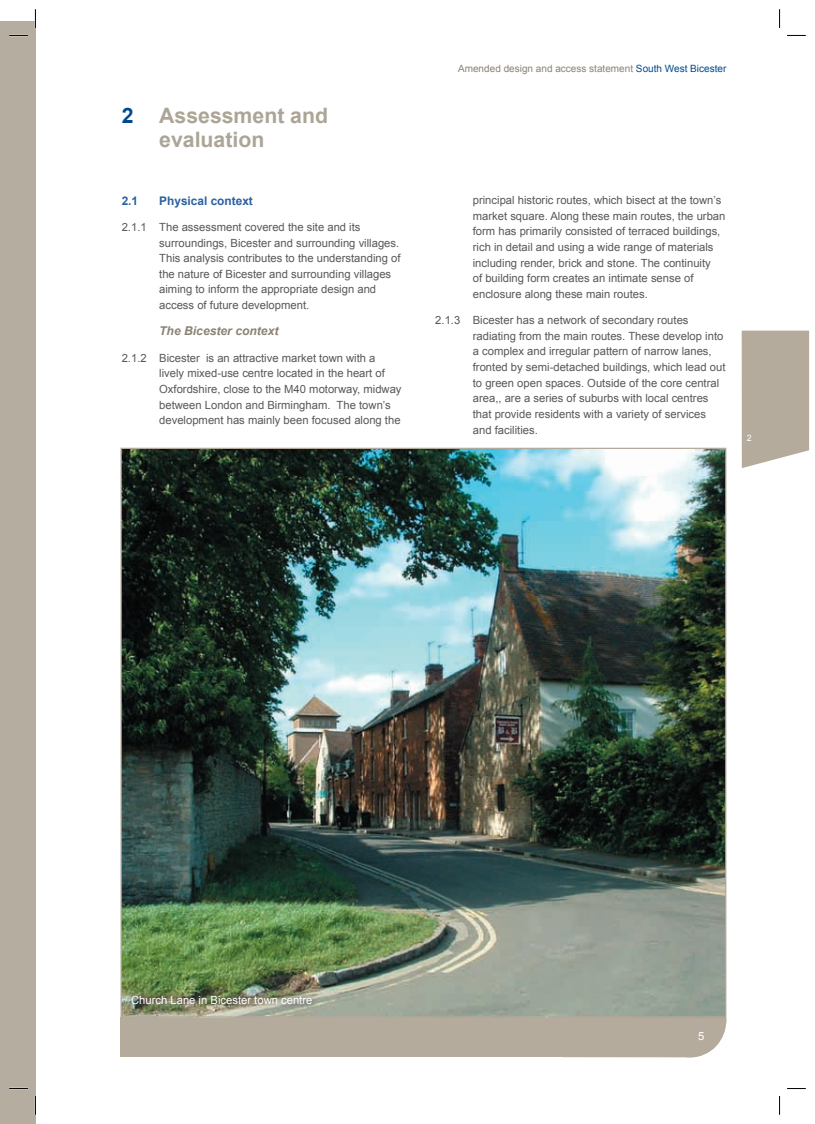
<style>
.page{position:relative;width:815px;height:1124px;background:#fff}
.page>*{position:absolute;margin:0;border:0;box-sizing:border-box;transform-origin:0 0}
.t1{font:700 21.25px/23.8px "Arial";color:#aca597}
.t2{font:italic 700 12.12px "Arial";color:#8c8274}
.t3{font:700 11.88px "Arial";color:#2b609f}
.t4{font:11.25px/15.6px "Arial";color:#57585a}
.t5{font:11.25px "Arial";color:#fff}
.t6{font:10px "Arial";color:#8c8274}
.t7{font:8.75px "Arial";color:#fff}
.s1{color:#01498e}
</style>
<div class="page">
<div style="left:0;top:21px;width:35px;height:1102px;background:#b5ad9f"></div>
<svg style="left:561px;top:1017px;width:166px;height:40px;background:#b7afa2"></svg>
<div style="left:120px;top:1017px;width:465px;height:39px;background:#b4ab9d"></div>
<svg style="left:742px;top:330px;width:67px;height:138px;background:#b9b0a3"></svg>
<img style="left:122px;top:449px;width:602px;height:566px">
<img style="left:124px;top:988px;width:195px;height:23px">
<svg style="left:9px;top:35px;width:19px;height:1px"></svg>
<svg style="left:787px;top:35px;width:19px;height:1px"></svg>
<svg style="left:9px;top:1087px;width:19px;height:2px"></svg>
<svg style="left:787px;top:1088px;width:19px;height:1px"></svg>
<svg style="left:35px;top:9px;width:1px;height:19px"></svg>
<svg style="left:35px;top:1095px;width:1px;height:19px"></svg>
<svg style="left:779px;top:9px;width:1px;height:19px"></svg>
<svg style="left:779px;top:1096px;width:1px;height:18px"></svg>
<h1 class="t1" style="left:159px;top:103px;width:170px;text-indent:-38px"><span class="s1">2</span> Assessment and evaluation</h1>
<p class="t3" style="left:122px;top:194px;width:18px">2.1</p>
<p class="t3" style="left:159px;top:194px;width:95px">Physical context</p>
<p class="t4" style="left:159px;top:219px;width:243px;text-indent:-38px">2.1.1 The assessment covered the site and its surroundings, Bicester and surrounding villages.<br>This analysis contributes to the understanding of the nature of Bicester and surrounding villages aiming to inform the appropriate design and access of future development.</p>
<p class="t2" style="left:159px;top:324px;width:121px">The Bicester context</p>
<p class="t4" style="left:159px;top:350px;width:244px;text-indent:-38px">2.1.2 Bicester is an attractive market town with a lively mixed-use centre located in the heart of Oxfordshire, close to the M40 motorway, midway between London and Birmingham. The town’s development has mainly been focused along the</p>
<p class="t6" style="left:458px;top:63px;width:270px">Amended design and access statement <span class="s1">South West Bicester</span></p>
<p class="t4" style="left:473px;top:192px;width:254px">principal historic routes, which bisect at the town’s market square. Along these main routes, the urban form has primarily consisted of terraced buildings, rich in detail and using a wide range of materials including render, brick and stone. The continuity<br>of building form creates an intimate sense of enclosure along these main routes.</p>
<p class="t4" style="left:473px;top:312px;width:254px;text-indent:-38px">2.1.3 Bicester has a network of secondary routes radiating from the main routes. These develop into a complex and irregular pattern of narrow lanes, fronted by semi-detached buildings, which lead out to green open spaces. Outside of the core central area,, are a series of suburbs with local centres that provide residents with a variety of services and facilities.</p>
<p class="t7" style="left:747px;top:432px;width:6px">2</p>
<p class="t5" style="left:131px;top:993px;width:183px">Church Lane in Bicester town centre</p>
<p class="t5" style="left:698px;top:1029px;width:8px">5</p>
</div>
